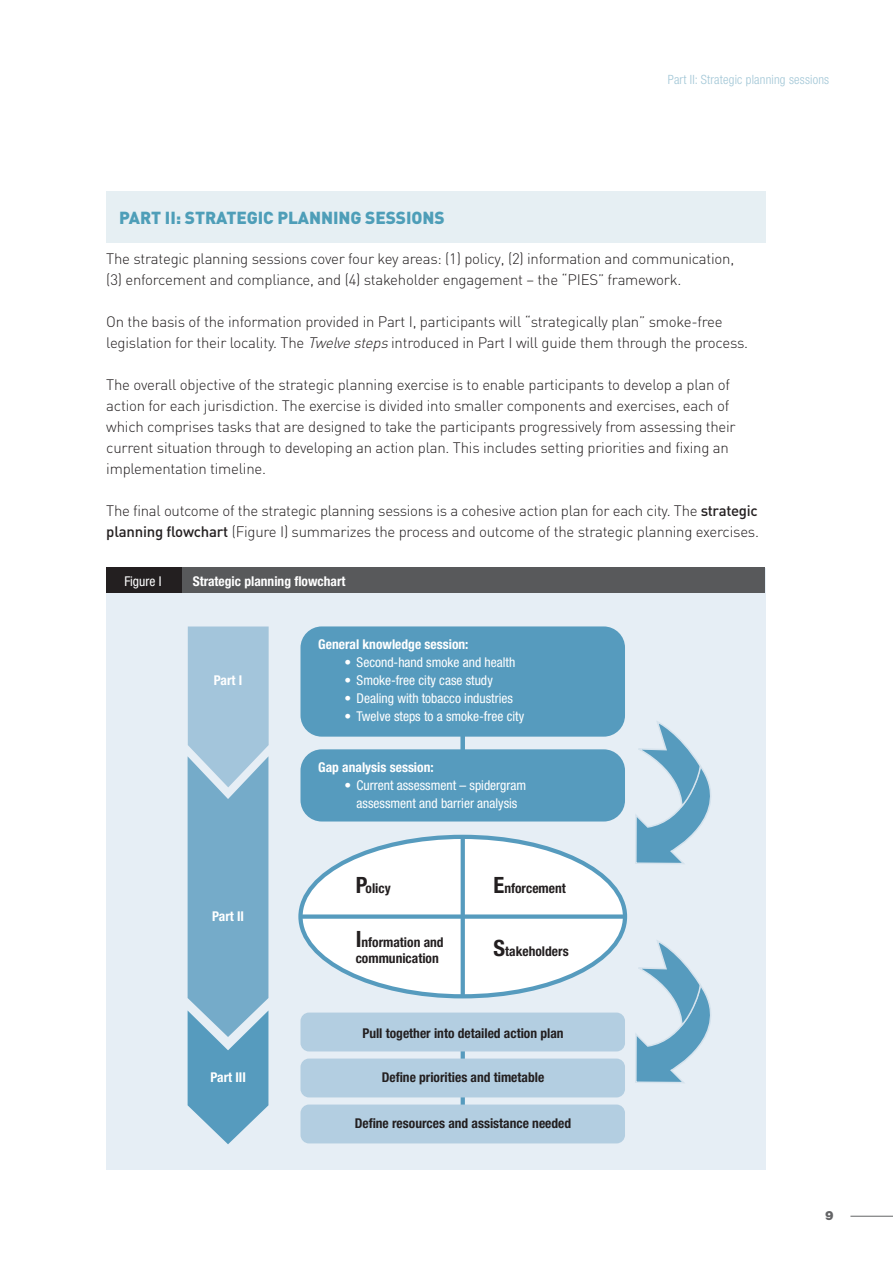
<style>
.page{position:relative;width:893px;height:1263px;background:#fff}
.page>*{position:absolute;margin:0;border:0;box-sizing:border-box;transform-origin:0 0}
.t1{font:900 17.25px "DIN";letter-spacing:-.005em;color:#4e9eb8}
.t2{font:300 15px/21px "DIN";letter-spacing:-.015em;color:#231f20}
.t3{font:condensed 13.5px/18px "Helvetica Neue";color:#fff;text-align:center}
.t4{font:700 condensed 13.5px/16.2px "Helvetica Neue";color:#231f20}
.t5{font:700 condensed 13.5px "Helvetica Neue";color:#fff}
.t6{font:300 condensed 12.75px "Helvetica Neue";letter-spacing:.015em;color:#a1c6d6}
.t7{font:900 12.75px "Helvetica Neue";color:#636466}
.s1{font-style:italic}
.s2{font-weight:500}
.s3{font-weight:700}
.s4{font-size:22.5px}
</style>
<div class="page">
<hr style="left:850px;top:1216px;width:43px;height:1px;background:#636466">
<div style="left:106px;top:191px;width:659px;height:51px;background:#e6eff3"></div>
<div style="left:106px;top:568px;width:659px;height:601px;background:#e6eef5"></div>
<div style="left:106px;top:568px;width:659px;height:25px;background:#58595b"></div>
<div style="left:106px;top:568px;width:75px;height:25px;background:#231f20"></div>
<svg style="left:461px;top:1051px;width:4px;height:53px"></svg>
<div style="left:300px;top:1012px;width:325px;height:39px;background:#b3cee1;border-radius:9px"></div>
<div style="left:300px;top:1058px;width:325px;height:39px;background:#b3cee1;border-radius:9px"></div>
<div style="left:300px;top:1104px;width:325px;height:39px;background:#b3cee1;border-radius:9px"></div>
<div style="left:300px;top:837px;width:325px;height:159px;background:#fff;border-radius:50%"></div>
<div style="left:460px;top:726px;width:5px;height:29px;background:#569bbe"></div>
<div style="left:300px;top:749px;width:325px;height:72px;background:#569bbe;border-radius:21px"></div>
<div style="left:300px;top:626px;width:325px;height:111px;background:#569bbe;border-radius:21px"></div>
<svg style="left:188px;top:626px;width:81px;height:518px;background:#86b5d0"></svg>
<svg style="left:635px;top:940px;width:76px;height:143px"></svg>
<svg style="left:635px;top:721px;width:76px;height:143px"></svg>
<div style="left:300px;top:914px;width:325px;height:5px;background:#569bbe"></div>
<svg style="left:461px;top:837px;width:4px;height:159px"></svg>
<p class="t1" style="left:119px;top:211px;width:327px">PART II: STRATEGIC PLANNING SESSIONS</p>
<p class="t6" style="left:668px;top:75px;width:163px">Part II: Strategic planning sessions</p>
<p class="t2" style="left:106px;top:250px;width:629px">The strategic planning sessions cover four key areas: (1) policy, (2) information and communication, (3) enforcement and compliance, and (4) stakeholder engagement – the “PIES” framework.</p>
<p class="t2" style="left:106px;top:313px;width:643px">On the basis of the information provided in Part I, participants will “strategically plan” smoke-free legislation for their locality. The <span class="s1">Twelve steps</span>introduced in Part I will guide them through the process.</p>
<p class="t2" style="left:106px;top:376px;width:631px">The overall objective of the strategic planning exercise is to enable participants to develop a plan of action for each jurisdiction. The exercise is divided into smaller components and exercises, each of which comprises tasks that are designed to take the participants progressively from assessing their current situation through to developing an action plan. This includes setting priorities and fixing an implementation timeline.</p>
<p class="t2" style="left:106px;top:502px;width:654px">The final outcome of the strategic planning sessions is a cohesive action plan for each city. The <span class="s2">strategic planning flowchart</span> (Figure I) summarizes the process and outcome of the strategic planning exercises.</p>
<p class="t3" style="left:124px;top:573px;width:38px">Figure I</p>
<p class="t5" style="left:193px;top:576px;width:154px">Strategic planning flowchart</p>
<p class="t5" style="left:214px;top:676px;width:30px">Part I</p>
<p class="t5" style="left:212px;top:911px;width:33px">Part II</p>
<p class="t5" style="left:210px;top:1072px;width:37px">Part III</p>
<p class="t5" style="left:318px;top:639px;width:152px">General knowledge session:</p>
<p class="t3" style="left:345px;top:654px;width:172px"><span class="s3">•</span> Second-hand smoke and health</p>
<p class="t3" style="left:345px;top:672px;width:150px"><span class="s3">•</span> Smoke-free city case study</p>
<p class="t3" style="left:345px;top:690px;width:170px"><span class="s3">•</span> Dealing with tobacco industries</p>
<p class="t3" style="left:345px;top:708px;width:181px"><span class="s3">•</span> Twelve steps to a smoke-free city</p>
<p class="t5" style="left:318px;top:762px;width:117px">Gap analysis session:</p>
<p class="t3" style="left:345px;top:777px;width:183px"><span class="s3">•</span> Current assessment – spidergram assessment and barrier analysis</p>
<p class="t4" style="left:356px;top:881px;width:36px"><span class="s4">P</span>olicy</p>
<p class="t4" style="left:356px;top:935px;width:89px"><span class="s4">I</span>nformation and communication</p>
<p class="t4" style="left:494px;top:881px;width:74px"><span class="s4">E</span>nforcement</p>
<p class="t4" style="left:494px;top:944px;width:77px"><span class="s4">S</span>takeholders</p>
<p class="t4" style="left:362px;top:1026px;width:203px">Pull together into detailed action plan</p>
<p class="t4" style="left:382px;top:1070px;width:164px">Define priorities and timetable</p>
<p class="t4" style="left:355px;top:1117px;width:218px">Define resources and assistance needed</p>
<p class="t7" style="left:825px;top:1210px;width:10px">9</p>
</div>
